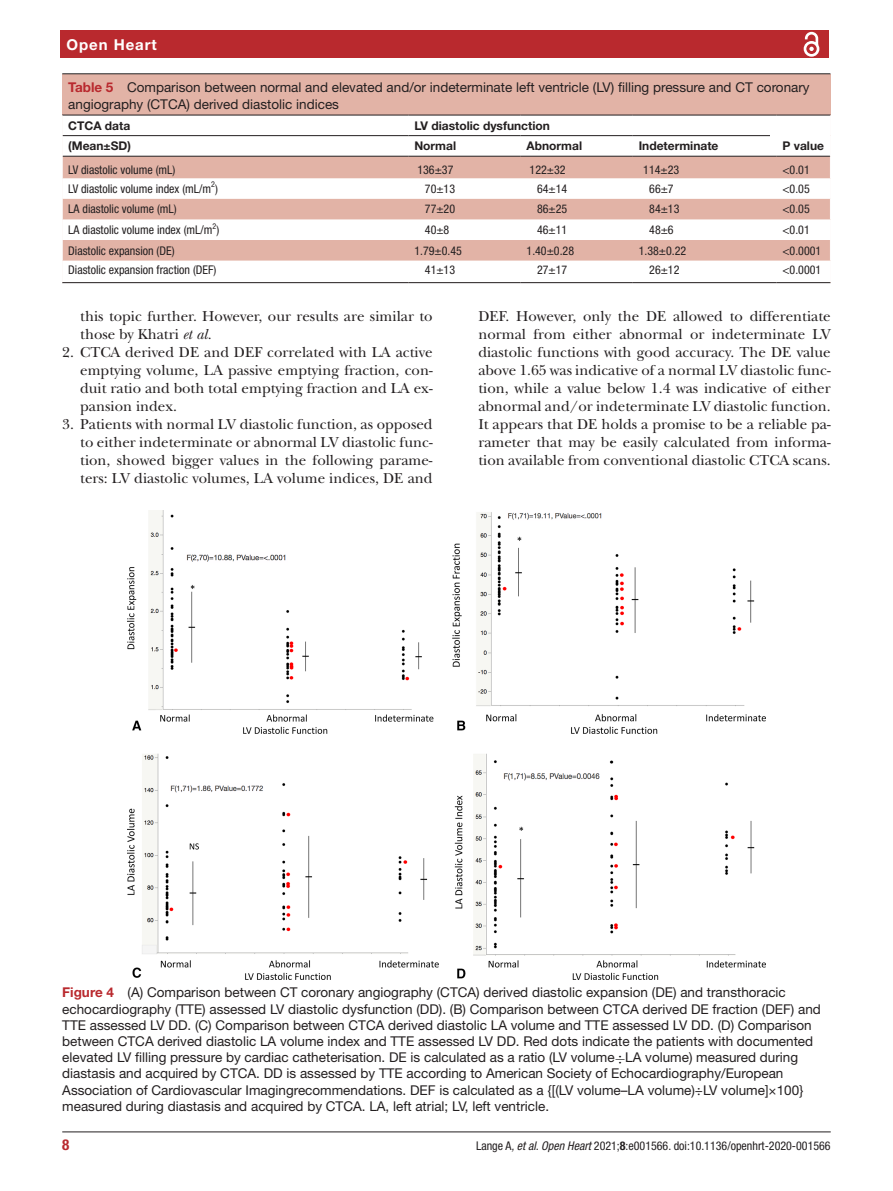
<style>
.page{position:relative;width:893px;height:1191px;background:#fff}
.page>*{position:absolute;margin:0;border:0;box-sizing:border-box;transform-origin:0 0}
.t1{font:15px/18px "New Baskerville";color:#231f20;text-align:justify}
.t2{font:700 15px "Helvetica Neue LT Std";letter-spacing:.065em;color:#fff}
.t3{font:700 condensed 15px "Helvetica Neue LT Std";color:#b9292e}
.t4{font:13.5px/16.2px "Helvetica Neue LT Std";color:#231f20}
.t5{font:condensed 12px "Helvetica Neue LT Std";color:#231f20}
.t6{font:700 12px "Helvetica Neue LT Std";color:#231f20}
.t7{font:condensed 7.95px "Helvetica Neue LT Std";color:#231f20}
.s1{font-weight:700;color:#b9292e}
.s2{font-size:12px}
.s3{font-style:italic}
.s4{font-family:"CMSY9";color:#000}
.s5{font-weight:700}
</style>
<div class="page">
<div style="left:61px;top:31px;width:768px;height:27px;background:#b9292e"></div>
<hr style="left:62px;top:1131px;width:769px;height:1px;background:#231f20">
<svg style="left:803px;top:31px;width:17px;height:26px"></svg>
<div style="left:62px;top:74px;width:768px;height:209px;background:#e2b3a6"></div>
<hr style="left:62px;top:73px;width:768px;height:1px;background:#231f20">
<svg style="left:63px;top:116px;width:767px;height:166px;fill:#fff"></svg>
<hr style="left:776px;top:156px;width:54px;height:1px;background:#231f20">
<hr style="left:62px;top:115px;width:346px;height:1px;background:#231f20">
<hr style="left:408px;top:115px;width:113px;height:1px;background:#231f20">
<hr style="left:521px;top:115px;width:112px;height:1px;background:#231f20">
<hr style="left:633px;top:115px;width:143px;height:1px;background:#231f20">
<hr style="left:776px;top:115px;width:54px;height:1px;background:#231f20">
<hr style="left:62px;top:135px;width:346px;height:1px;background:#231f20">
<hr style="left:62px;top:156px;width:346px;height:1px;background:#231f20">
<hr style="left:408px;top:135px;width:113px;height:1px;background:#231f20">
<hr style="left:408px;top:156px;width:113px;height:1px;background:#231f20">
<hr style="left:521px;top:135px;width:112px;height:1px;background:#231f20">
<hr style="left:521px;top:156px;width:112px;height:1px;background:#231f20">
<hr style="left:633px;top:135px;width:143px;height:1px;background:#231f20">
<hr style="left:633px;top:156px;width:143px;height:1px;background:#231f20">
<hr style="left:62px;top:282px;width:346px;height:1px;background:#231f20">
<hr style="left:408px;top:282px;width:113px;height:1px;background:#231f20">
<hr style="left:521px;top:282px;width:112px;height:1px;background:#231f20">
<hr style="left:633px;top:282px;width:143px;height:1px;background:#231f20">
<hr style="left:776px;top:282px;width:54px;height:1px;background:#231f20">
<svg style="left:62px;top:115px;width:1px;height:167px"></svg>
<svg style="left:770px;top:133px;width:6px;height:5px"></svg>
<img style="left:127px;top:510px;width:638px;height:469px">
<p class="t2" style="left:66px;top:35px;width:92px">Open Heart</p>
<p class="t4" style="left:68px;top:79px;width:743px"><span class="s1">Table 5</span> Comparison between normal and elevated and/or indeterminate left ventricle (LV) filling pressure and CT coronary angiography (CTCA) derived diastolic indices</p>
<p class="t6" style="left:68px;top:118px;width:64px">CTCA data</p>
<p class="t6" style="left:414px;top:118px;width:137px">LV diastolic dysfunction</p>
<p class="t6" style="left:68px;top:138px;width:64px">(Mean±SD)</p>
<p class="t6" style="left:414px;top:138px;width:43px">Normal</p>
<p class="t6" style="left:527px;top:138px;width:57px">Abnormal</p>
<p class="t6" style="left:639px;top:138px;width:81px">Indeterminate</p>
<p class="t6" style="left:782px;top:138px;width:43px">P value</p>
<p class="t5" style="left:68px;top:163px;width:109px">LV diastolic volume (mL)</p>
<p class="t5" style="left:417px;top:163px;width:37px">136±37</p>
<p class="t5" style="left:530px;top:163px;width:37px">122±32</p>
<p class="t5" style="left:643px;top:163px;width:37px">114±23</p>
<p class="t5" style="left:782px;top:163px;width:29px">&lt;0.01</p>
<p class="t5" style="left:68px;top:182px;width:151px">LV diastolic volume index (mL/m )</p>
<p class="t7" style="left:211px;top:180px;width:5px">2</p>
<p class="t5" style="left:425px;top:182px;width:32px">70±13</p>
<p class="t5" style="left:537px;top:182px;width:32px">64±14</p>
<p class="t5" style="left:649px;top:182px;width:26px">66±7</p>
<p class="t5" style="left:782px;top:182px;width:29px">&lt;0.05</p>
<p class="t5" style="left:68px;top:202px;width:110px">LA diastolic volume (mL)</p>
<p class="t5" style="left:425px;top:202px;width:32px">77±20</p>
<p class="t5" style="left:537px;top:202px;width:32px">86±25</p>
<p class="t5" style="left:649px;top:202px;width:32px">84±13</p>
<p class="t5" style="left:782px;top:202px;width:29px">&lt;0.05</p>
<p class="t5" style="left:68px;top:223px;width:146px">LA diastolic volume index (mL/m</p>
<p class="t7" style="left:213px;top:221px;width:8px">2<span class="s2">)</span></p>
<p class="t5" style="left:425px;top:223px;width:26px">40±8</p>
<p class="t5" style="left:537px;top:223px;width:32px">46±11</p>
<p class="t5" style="left:649px;top:223px;width:26px">48±6</p>
<p class="t5" style="left:782px;top:223px;width:29px">&lt;0.01</p>
<p class="t5" style="left:68px;top:243px;width:108px">Diastolic expansion (DE)</p>
<p class="t5" style="left:414px;top:243px;width:49px">1.79±0.45</p>
<p class="t5" style="left:527px;top:243px;width:49px">1.40±0.28</p>
<p class="t5" style="left:639px;top:243px;width:49px">1.38±0.22</p>
<p class="t5" style="left:782px;top:243px;width:40px">&lt;0.0001</p>
<p class="t5" style="left:68px;top:262px;width:150px">Diastolic expansion fraction (DEF)</p>
<p class="t5" style="left:425px;top:262px;width:32px">41±13</p>
<p class="t5" style="left:537px;top:262px;width:32px">27±17</p>
<p class="t5" style="left:649px;top:262px;width:32px">26±12</p>
<p class="t5" style="left:782px;top:262px;width:40px">&lt;0.0001</p>
<p class="t1" style="left:80px;top:307px;width:354px">this topic further. However, our results are similar to those by Khatri <span class="s3">et al.</span></p>
<p class="t1" style="left:80px;top:343px;width:354px;text-indent:-18px">2. CTCA derived DE and DEF correlated with LA active emptying volume, LA passive emptying fraction, con&shy;duit ratio and both total emptying fraction and LA ex&shy;pansion index.</p>
<p class="t1" style="left:80px;top:415px;width:354px;text-indent:-18px">3. Patients with normal LV diastolic function, as opposed to either indeterminate or abnormal LV diastolic func&shy;tion, showed bigger values in the following parame&shy;ters: LV diastolic volumes, LA volume indices, DE and</p>
<p class="t1" style="left:478px;top:307px;width:354px">DEF. However, only the DE allowed to differentiate normal from either abnormal or indeterminate LV diastolic functions with good accuracy. The DE value above 1.65 was indicative of a normal LV diastolic func&shy;tion, while a value below 1.4 was indicative of either abnormal and/or indeterminate LV diastolic function.<br>It appears that DE holds a promise to be a reliable pa&shy;rameter that may be easily calculated from informa&shy;tion available from conventional diastolic CTCA scans.</p>
<p class="t4" style="left:62px;top:984px;width:760px"><span class="s1">Figure 4</span> (A) Comparison between CT coronary angiography (CTCA) derived diastolic expansion (DE) and transthoracic echocardiography (TTE) assessed LV diastolic dysfunction (DD). (B) Comparison between CTCA derived DE fraction (DEF) and TTE assessed LV DD. (C) Comparison between CTCA derived diastolic LA volume and TTE assessed LV DD. (D) Comparison between CTCA derived diastolic LA volume index and TTE assessed LV DD. Red dots indicate the patients with documented elevated LV filling pressure by cardiac catheterisation. DE is calculated as a ratio (LV volume<span class="s4">÷</span>LA volume) measured during diastasis and acquired by CTCA. DD is assessed by TTE according to American Society of Echocardiography/European Association of Cardiovascular Imagingrecommendations. DEF is calculated as a {[(LV volume–LA volume)÷LV volume]×100} measured during diastasis and acquired by CTCA. LA, left atrial; LV, left ventricle.</p>
<p class="t3" style="left:62px;top:1135px;width:9px">8</p>
<p class="t5" style="left:476px;top:1139px;width:356px">Lange A<span class="s3">, et al. Open Heart</span> 2021;<span class="s5">8</span>:e001566. doi:10.1136/openhrt-2020-001566</p>
</div>
